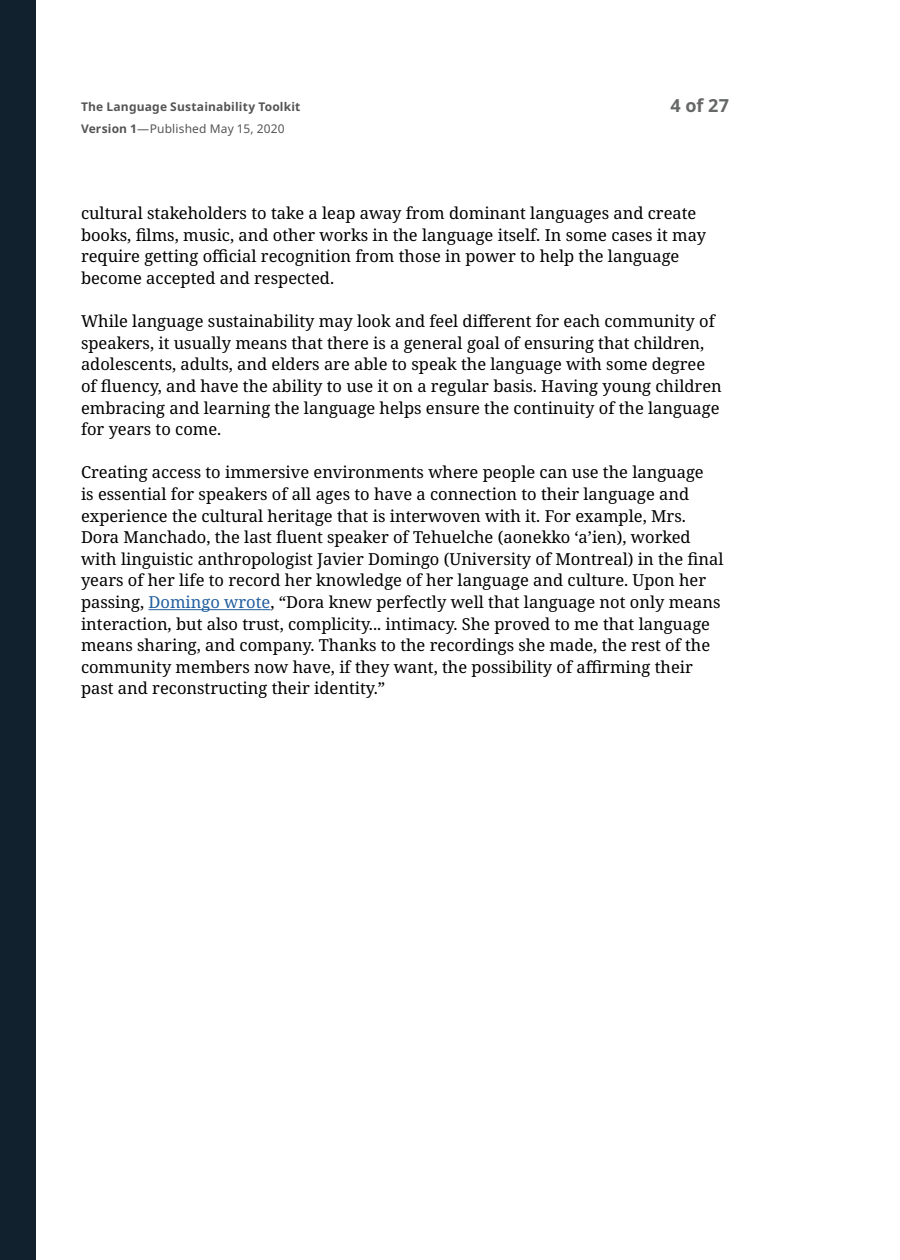
<style>
.page{position:relative;width:900px;height:1260px;background:#fff}
.page>*{position:absolute;margin:0;border:0;box-sizing:border-box;transform-origin:0 0}
.t1{font:700 18px "Noto Sans";color:#666767}
.t2{font:16.5px/21.6px "Noto Serif";color:#000}
.t3{font:700 12px/21.6px "Noto Sans";letter-spacing:.015em;color:#555}
.s1{font-weight:400}
.s2{color:#215e9e}
</style>
<div class="page">
<div style="left:0;top:0;width:36px;height:1260px;background:#11222e"></div>
<hr style="left:149px;top:609px;width:121px;height:1px;background:#215e9e">
<p class="t3" style="left:81px;top:96px;width:221px">The Language Sustainability Toolkit<br>Version 1<span class="s1">—Published May 15, 2020</span></p>
<p class="t1" style="left:670px;top:92px;width:60px">4 of 27</p>
<p class="t2" style="left:81px;top:203px;width:627px">cultural stakeholders to take a leap away from dominant languages and create books, films, music, and other works in the language itself. In some cases it may require getting official recognition from those in power to help the language become accepted and respected.</p>
<p class="t2" style="left:81px;top:311px;width:642px">While language sustainability may look and feel different for each community of speakers, it usually means that there is a general goal of ensuring that children, adolescents, adults, and elders are able to speak the language with some degree of fluency, and have the ability to use it on a regular basis. Having young children embracing and learning the language helps ensure the continuity of the language for years to come.</p>
<p class="t2" style="left:81px;top:462px;width:644px">Creating access to immersive environments where people can use the language<br>is essential for speakers of all ages to have a connection to their language and experience the cultural heritage that is interwoven with it. For example, Mrs.<br>Dora Manchado, the last fluent speaker of Tehuelche (aonekko ‘a’ien), worked with linguistic anthropologist Javier Domingo (University of Montreal) in the final years of her life to record her knowledge of her language and culture. Upon her passing, <span class="s2">Domingo wrote</span>, “Dora knew perfectly well that language not only means interaction, but also trust, complicity... intimacy. She proved to me that language means sharing, and company. Thanks to the recordings she made, the rest of the community members now have, if they want, the possibility of affirming their past and reconstructing their identity.”</p>
</div>
